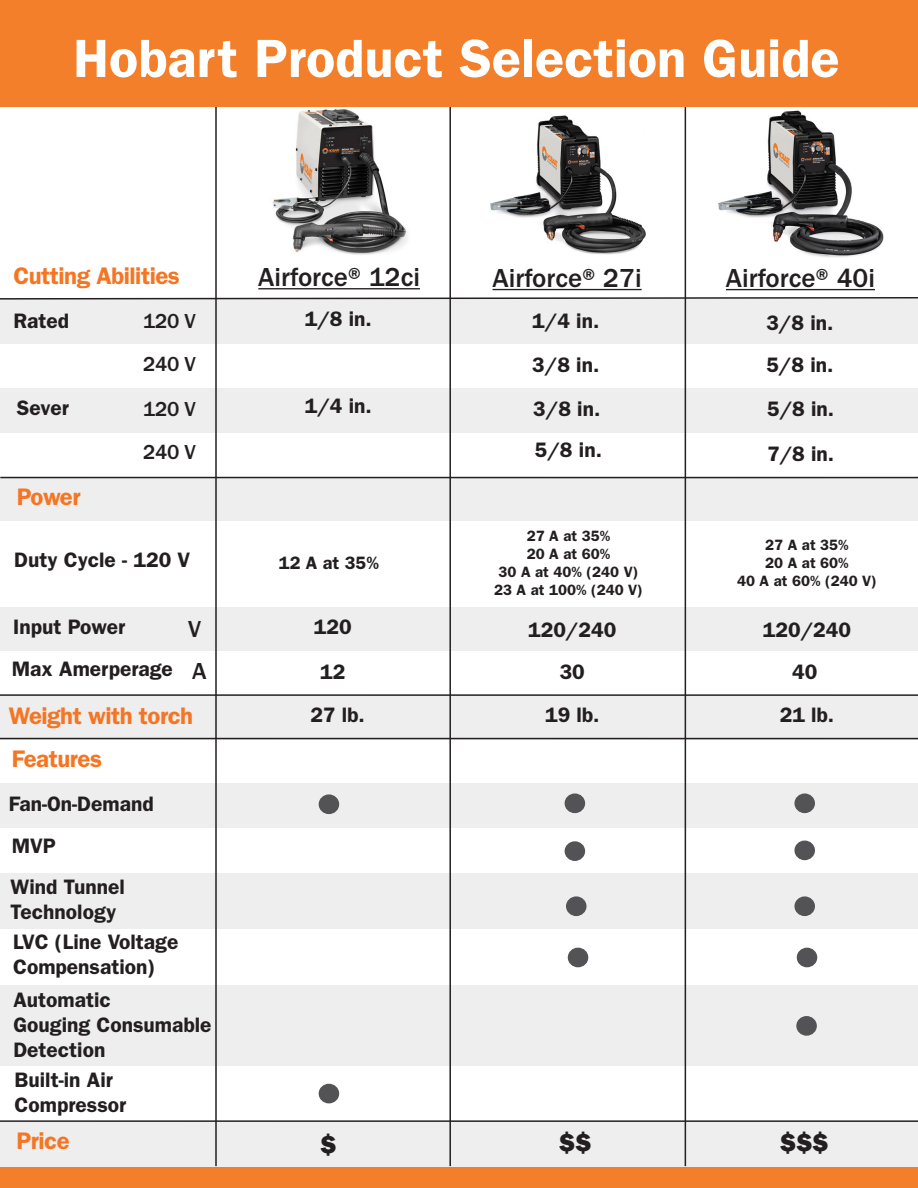
<style>
.page{position:relative;width:918px;height:1188px;background:#fff}
.page>*{position:absolute;margin:0;border:0;box-sizing:border-box;transform-origin:0 0}
.t1{font:600 54px "ITC Franklin Gothic Std";color:#fff}
.t2{font:500 27px "ITC Franklin Gothic Std";color:#231f20}
.t3{font:27px "ITC Franklin Gothic Std Hvy";color:#231f20}
.t4{font:600 24px "ITC Franklin Gothic Std";letter-spacing:-.02em;color:#f57523}
.t5{font:500 24px "ITC Franklin Gothic Std";color:#231f20}
.t6{font:600 21px/25.2px "ITC Franklin Gothic Std";color:#231f20}
.t7{font:500 21px "ITC Franklin Gothic Std";letter-spacing:-.02em;color:#231f20}
.t8{font:600 18px "ITC Franklin Gothic Std";color:#231f20}
.t9{font:600 15px "ITC Franklin Gothic Std";color:#231f20}
</style>
<div class="page">
<div style="left:0;top:872px;width:918px;height:57px;background:#eeeeef"></div>
<div style="left:0;top:607px;width:918px;height:44px;background:#eeeeef"></div>
<div style="left:0;top:477px;width:918px;height:44px;background:#eeeeef"></div>
<div style="left:0;top:1166px;width:918px;height:22px;background:#f47f2a"></div>
<div style="left:0;top:1122px;width:918px;height:44px;background:#eeeeef"></div>
<div style="left:0;top:986px;width:918px;height:80px;background:#eeeeef"></div>
<div style="left:0;top:784px;width:918px;height:44px;background:#eeeeef"></div>
<div style="left:0;top:695px;width:918px;height:44px;background:#eeeeef"></div>
<div style="left:0;top:388px;width:918px;height:44px;background:#eeeeef"></div>
<div style="left:0;top:300px;width:918px;height:44px;background:#eeeeef"></div>
<hr style="left:215px;top:0;width:2px;height:1166px;background:#231f20">
<hr style="left:449px;top:0;width:2px;height:1166px;background:#231f20">
<hr style="left:685px;top:0;width:1px;height:1166px;background:#231f20">
<div style="left:0;top:0;width:918px;height:106px;background:#f47f2a"></div>
<hr style="left:493px;top:289px;width:149px;height:1px;background:#231f20">
<svg style="left:0;top:296px;width:918px;height:4px"></svg>
<hr style="left:258px;top:288px;width:162px;height:1px;background:#231f20">
<hr style="left:726px;top:289px;width:149px;height:1px;background:#231f20">
<img style="left:272px;top:109px;width:136px;height:146px">
<img style="left:490px;top:115px;width:156px;height:140px">
<img style="left:718px;top:110px;width:166px;height:147px">
<hr style="left:0;top:477px;width:918px;height:1px;background:#231f20">
<hr style="left:0;top:694px;width:918px;height:2px;background:#231f20">
<hr style="left:0;top:738px;width:918px;height:1px;background:#231f20">
<hr style="left:0;top:1120px;width:918px;height:2px;background:#231f20">
<div style="left:319px;top:795px;width:19px;height:18px;background:#535355;border-radius:50%"></div>
<div style="left:319px;top:794px;width:20px;height:20px;border:2px solid #535355;border-radius:50%"></div>
<div style="left:319px;top:1085px;width:19px;height:18px;background:#535355;border-radius:50%"></div>
<div style="left:319px;top:1084px;width:20px;height:19px;border:2px solid #535355;border-radius:50%"></div>
<div style="left:565px;top:794px;width:19px;height:18px;background:#535355;border-radius:50%"></div>
<div style="left:565px;top:793px;width:20px;height:20px;border:2px solid #535355;border-radius:50%"></div>
<div style="left:565px;top:842px;width:19px;height:18px;background:#535355;border-radius:50%"></div>
<div style="left:565px;top:841px;width:20px;height:20px;border:2px solid #535355;border-radius:50%"></div>
<div style="left:567px;top:897px;width:19px;height:18px;background:#535355;border-radius:50%"></div>
<div style="left:566px;top:896px;width:21px;height:20px;border:2px solid #535355;border-radius:50%"></div>
<div style="left:569px;top:948px;width:19px;height:19px;background:#535355;border-radius:50%"></div>
<div style="left:568px;top:948px;width:20px;height:19px;border:2px solid #535355;border-radius:50%"></div>
<div style="left:795px;top:794px;width:19px;height:18px;background:#535355;border-radius:50%"></div>
<div style="left:794px;top:793px;width:21px;height:20px;border:2px solid #535355;border-radius:50%"></div>
<div style="left:795px;top:841px;width:19px;height:18px;background:#535355;border-radius:50%"></div>
<div style="left:794px;top:841px;width:21px;height:19px;border:2px solid #535355;border-radius:50%"></div>
<div style="left:795px;top:897px;width:19px;height:18px;background:#535355;border-radius:50%"></div>
<div style="left:794px;top:896px;width:21px;height:20px;border:2px solid #535355;border-radius:50%"></div>
<div style="left:798px;top:948px;width:19px;height:19px;background:#535355;border-radius:50%"></div>
<div style="left:797px;top:948px;width:20px;height:19px;border:2px solid #535355;border-radius:50%"></div>
<div style="left:797px;top:1017px;width:19px;height:18px;background:#535355;border-radius:50%"></div>
<div style="left:796px;top:1016px;width:21px;height:20px;border:2px solid #535355;border-radius:50%"></div>
<p class="t1" style="left:73px;top:27px;width:768px">Hobart Product Selection Guide</p>
<p class="t4" style="left:13px;top:262px;width:168px">Cutting Abilities</p>
<p class="t6" style="left:13px;top:309px;width:57px">Rated</p>
<p class="t6" style="left:17px;top:395px;width:54px">Sever</p>
<p class="t4" style="left:17px;top:482px;width:65px">Power</p>
<p class="t7" style="left:143px;top:309px;width:54px">120 V</p>
<p class="t7" style="left:143px;top:353px;width:54px">240 V</p>
<p class="t7" style="left:143px;top:397px;width:54px">120 V</p>
<p class="t7" style="left:143px;top:440px;width:54px">240 V</p>
<p class="t6" style="left:14px;top:547px;width:177px">Duty Cycle - 120 V</p>
<p class="t6" style="left:13px;top:614px;width:114px">Input Power</p>
<p class="t6" style="left:12px;top:657px;width:163px">Max Amerperage</p>
<p class="t5" style="left:188px;top:615px;width:14px">V</p>
<p class="t5" style="left:192px;top:658px;width:16px">A</p>
<p class="t4" style="left:9px;top:702px;width:186px">Weight with torch</p>
<p class="t4" style="left:12px;top:745px;width:92px">Features</p>
<p class="t6" style="left:9px;top:791px;width:146px">Fan-On-Demand</p>
<p class="t6" style="left:12px;top:834px;width:46px">MVP</p>
<p class="t6" style="left:10px;top:874px;width:116px">Wind Tunnel</p>
<p class="t6" style="left:10px;top:899px;width:107px">Technology</p>
<p class="t6" style="left:13px;top:929px;width:167px">LVC (Line Voltage<br>Compensation)</p>
<p class="t6" style="left:13px;top:987px;width:99px">Automatic</p>
<p class="t6" style="left:13px;top:1012px;width:200px">Gouging Consumable</p>
<p class="t6" style="left:13px;top:1037px;width:93px">Detection</p>
<p class="t6" style="left:15px;top:1067px;width:100px">Built-in Air</p>
<p class="t6" style="left:15px;top:1092px;width:113px">Compressor</p>
<p class="t4" style="left:16px;top:1126px;width:55px">Price</p>
<p class="t2" style="left:258px;top:262px;width:163px">Airforce® 12ci</p>
<p class="t2" style="left:726px;top:263px;width:151px">Airforce® 40i</p>
<p class="t2" style="left:493px;top:263px;width:151px">Airforce® 27i</p>
<p class="t6" style="left:305px;top:306px;width:69px">1/8 in.</p>
<p class="t6" style="left:532px;top:309px;width:69px">1/4 in.</p>
<p class="t6" style="left:766px;top:310px;width:69px">3/8 in.</p>
<p class="t6" style="left:532px;top:352px;width:69px">3/8 in.</p>
<p class="t6" style="left:766px;top:352px;width:69px">5/8 in.</p>
<p class="t6" style="left:305px;top:393px;width:69px">1/4 in.</p>
<p class="t6" style="left:533px;top:396px;width:69px">3/8 in.</p>
<p class="t6" style="left:535px;top:437px;width:69px">5/8 in.</p>
<p class="t8" style="left:279px;top:552px;width:102px">12 A at 35%</p>
<p class="t9" style="left:527px;top:527px;width:85px">27 A at 35%</p>
<p class="t9" style="left:527px;top:545px;width:85px">20 A at 60%</p>
<p class="t9" style="left:499px;top:563px;width:141px">30 A at 40% (240 V)</p>
<p class="t9" style="left:494px;top:581px;width:150px">23 A at 100% (240 V)</p>
<p class="t6" style="left:767px;top:396px;width:69px">5/8 in.</p>
<p class="t6" style="left:767px;top:441px;width:69px">7/8 in.</p>
<p class="t9" style="left:765px;top:536px;width:85px">27 A at 35%</p>
<p class="t9" style="left:765px;top:554px;width:85px">20 A at 60%</p>
<p class="t9" style="left:737px;top:572px;width:141px">40 A at 60% (240 V)</p>
<p class="t6" style="left:314px;top:614px;width:39px">120</p>
<p class="t6" style="left:528px;top:617px;width:90px">120/240</p>
<p class="t6" style="left:763px;top:617px;width:90px">120/240</p>
<p class="t6" style="left:320px;top:659px;width:27px">12</p>
<p class="t6" style="left:560px;top:659px;width:27px">30</p>
<p class="t6" style="left:792px;top:660px;width:27px">40</p>
<p class="t6" style="left:310px;top:703px;width:56px">27 lb.</p>
<p class="t6" style="left:545px;top:702px;width:56px">19 lb.</p>
<p class="t6" style="left:780px;top:703px;width:56px">21 lb.</p>
<p class="t3" style="left:320px;top:1129px;width:18px">$</p>
<p class="t3" style="left:559px;top:1126px;width:34px">$$</p>
<p class="t3" style="left:780px;top:1126px;width:50px">$$$</p>
</div>
